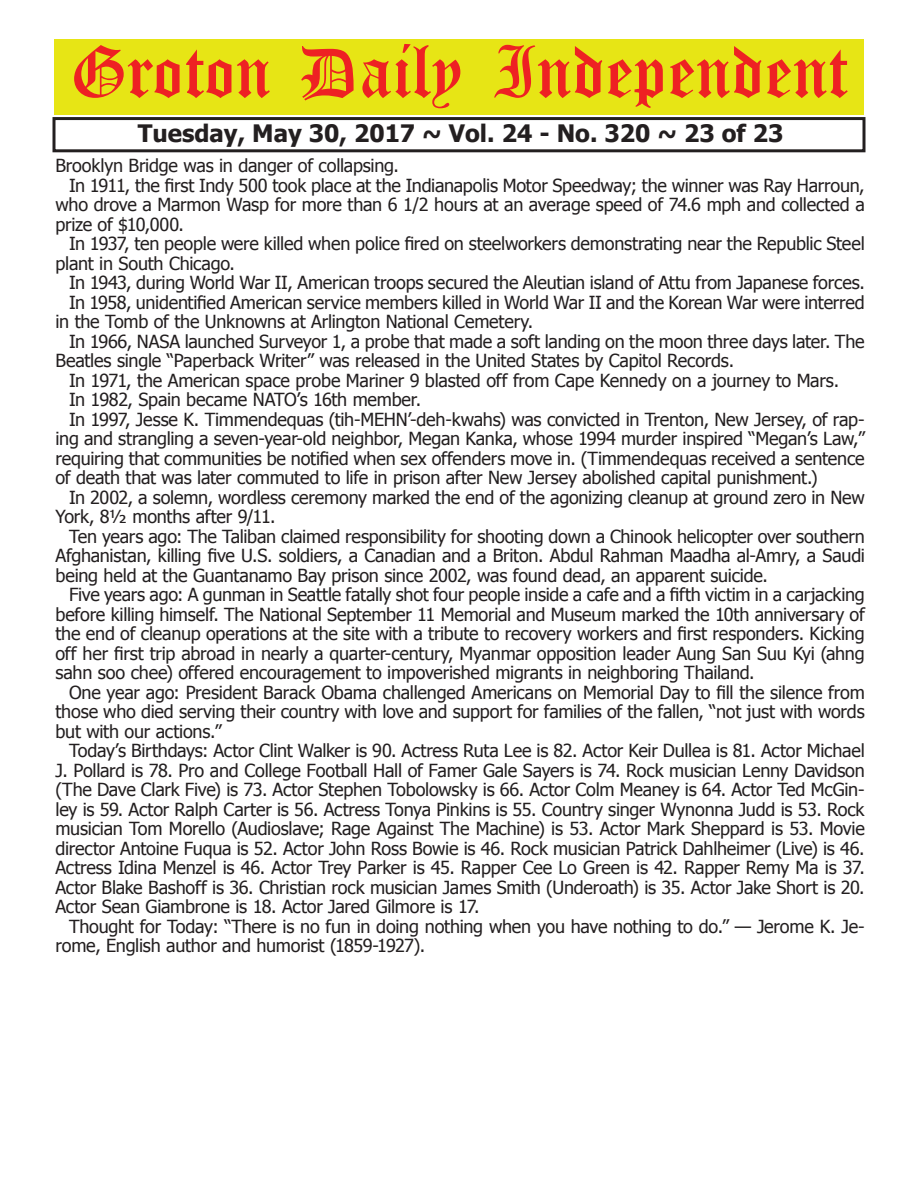
<style>
.page{position:relative;width:918px;height:1188px;background:#fff}
.page>*{position:absolute;margin:0;border:0;box-sizing:border-box;transform-origin:0 0}
.t1{font:54px "Old English Five";color:#ee2123}
.t2{font:700 24px "Tahoma";color:#231f20}
.t3{font:18px "Tahoma";letter-spacing:-.015em;color:#231f20}
</style>
<div class="page">
<div style="left:52px;top:117px;width:814px;height:35px;border:3px solid #231f20"></div>
<div style="left:54px;top:40px;width:810px;height:75px;background:#e7e515"></div>
<h1 class="t1" style="left:70px;top:47px;width:779px">Groton Daily Independent</h1>
<h2 class="t2" style="left:138px;top:116px;width:647px">Tuesday, May 30, 2017 ~ Vol. 24 - No. 320 ~ 23 of 23</h2>
<p class="t3" style="left:56px;top:154px;width:345px">Brooklyn Bridge was in danger of collapsing.</p>
<p class="t3" style="left:69px;top:173px;width:797px">In 1911, the first Indy 500 took place at the Indianapolis Motor Speedway; the winner was Ray Harroun,</p>
<p class="t3" style="left:56px;top:193px;width:811px">who drove a Marmon Wasp for more than 6 1/2 hours at an average speed of 74.6 mph and collected a</p>
<p class="t3" style="left:56px;top:212px;width:130px">prize of $10,000.</p>
<p class="t3" style="left:69px;top:232px;width:797px">In 1937, ten people were killed when police fired on steelworkers demonstrating near the Republic Steel</p>
<p class="t3" style="left:56px;top:251px;width:181px">plant in South Chicago.</p>
<p class="t3" style="left:69px;top:271px;width:797px">In 1943, during World War II, American troops secured the Aleutian island of Attu from Japanese forces.</p>
<p class="t3" style="left:69px;top:290px;width:797px">In 1958, unidentified American service members killed in World War II and the Korean War were interred</p>
<p class="t3" style="left:56px;top:310px;width:479px">in the Tomb of the Unknowns at Arlington National Cemetery.</p>
<p class="t3" style="left:69px;top:329px;width:797px">In 1966, NASA launched Surveyor 1, a probe that made a soft landing on the moon three days later. The</p>
<p class="t3" style="left:56px;top:349px;width:680px">Beatles single “Paperback Writer” was released in the United States by Capitol Records.</p>
<p class="t3" style="left:69px;top:368px;width:772px">In 1971, the American space probe Mariner 9 blasted off from Cape Kennedy on a journey to Mars.</p>
<p class="t3" style="left:69px;top:388px;width:354px">In 1982, Spain became NATO’s 16th member.</p>
<p class="t3" style="left:69px;top:407px;width:797px">In 1997, Jesse K. Timmendequas (tih-MEHN’-deh-kwahs) was convicted in Trenton, New Jersey, of rap-</p>
<p class="t3" style="left:56px;top:427px;width:811px">ing and strangling a seven-year-old neighbor, Megan Kanka, whose 1994 murder inspired “Megan’s Law,”</p>
<p class="t3" style="left:56px;top:446px;width:811px">requiring that communities be notified when sex offenders move in. (Timmendequas received a sentence</p>
<p class="t3" style="left:56px;top:466px;width:764px">of death that was later commuted to life in prison after New Jersey abolished capital punishment.)</p>
<p class="t3" style="left:69px;top:485px;width:797px">In 2002, a solemn, wordless ceremony marked the end of the agonizing cleanup at ground zero in New</p>
<p class="t3" style="left:56px;top:505px;width:222px">York, 8½ months after 9/11.</p>
<p class="t3" style="left:69px;top:524px;width:797px">Ten years ago: The Taliban claimed responsibility for shooting down a Chinook helicopter over southern</p>
<p class="t3" style="left:56px;top:544px;width:811px">Afghanistan, killing five U.S. soldiers, a Canadian and a Briton. Abdul Rahman Maadha al-Amry, a Saudi</p>
<p class="t3" style="left:56px;top:563px;width:714px">being held at the Guantanamo Bay prison since 2002, was found dead, an apparent suicide.</p>
<p class="t3" style="left:69px;top:583px;width:797px">Five years ago: A gunman in Seattle fatally shot four people inside a cafe and a fifth victim in a carjacking</p>
<p class="t3" style="left:56px;top:602px;width:811px">before killing himself. The National September 11 Memorial and Museum marked the 10th anniversary of</p>
<p class="t3" style="left:56px;top:622px;width:811px">the end of cleanup operations at the site with a tribute to recovery workers and first responders. Kicking</p>
<p class="t3" style="left:56px;top:641px;width:811px">off her first trip abroad in nearly a quarter-century, Myanmar opposition leader Aung San Suu Kyi (ahng</p>
<p class="t3" style="left:56px;top:661px;width:701px">sahn soo chee) offered encouragement to impoverished migrants in neighboring Thailand.</p>
<p class="t3" style="left:69px;top:680px;width:797px">One year ago: President Barack Obama challenged Americans on Memorial Day to fill the silence from</p>
<p class="t3" style="left:56px;top:700px;width:811px">those who died serving their country with love and support for families of the fallen, “not just with words</p>
<p class="t3" style="left:56px;top:719px;width:168px">but with our actions.”</p>
<p class="t3" style="left:69px;top:739px;width:797px">Today’s Birthdays: Actor Clint Walker is 90. Actress Ruta Lee is 82. Actor Keir Dullea is 81. Actor Michael</p>
<p class="t3" style="left:56px;top:758px;width:811px">J. Pollard is 78. Pro and College Football Hall of Famer Gale Sayers is 74. Rock musician Lenny Davidson</p>
<p class="t3" style="left:56px;top:778px;width:811px">(The Dave Clark Five) is 73. Actor Stephen Tobolowsky is 66. Actor Colm Meaney is 64. Actor Ted McGin-</p>
<p class="t3" style="left:56px;top:797px;width:811px">ley is 59. Actor Ralph Carter is 56. Actress Tonya Pinkins is 55. Country singer Wynonna Judd is 53. Rock</p>
<p class="t3" style="left:56px;top:817px;width:811px">musician Tom Morello (Audioslave; Rage Against The Machine) is 53. Actor Mark Sheppard is 53. Movie</p>
<p class="t3" style="left:56px;top:836px;width:811px">director Antoine Fuqua is 52. Actor John Ross Bowie is 46. Rock musician Patrick Dahlheimer (Live) is 46.</p>
<p class="t3" style="left:56px;top:856px;width:811px">Actress Idina Menzel is 46. Actor Trey Parker is 45. Rapper Cee Lo Green is 42. Rapper Remy Ma is 37.</p>
<p class="t3" style="left:56px;top:875px;width:811px">Actor Blake Bashoff is 36. Christian rock musician James Smith (Underoath) is 35. Actor Jake Short is 20.</p>
<p class="t3" style="left:56px;top:894px;width:426px">Actor Sean Giambrone is 18. Actor Jared Gilmore is 17.</p>
<p class="t3" style="left:69px;top:914px;width:797px">Thought for Today: “There is no fun in doing nothing when you have nothing to do.” — Jerome K. Je-</p>
<p class="t3" style="left:56px;top:933px;width:371px">rome, English author and humorist (1859-1927).</p>
</div>
